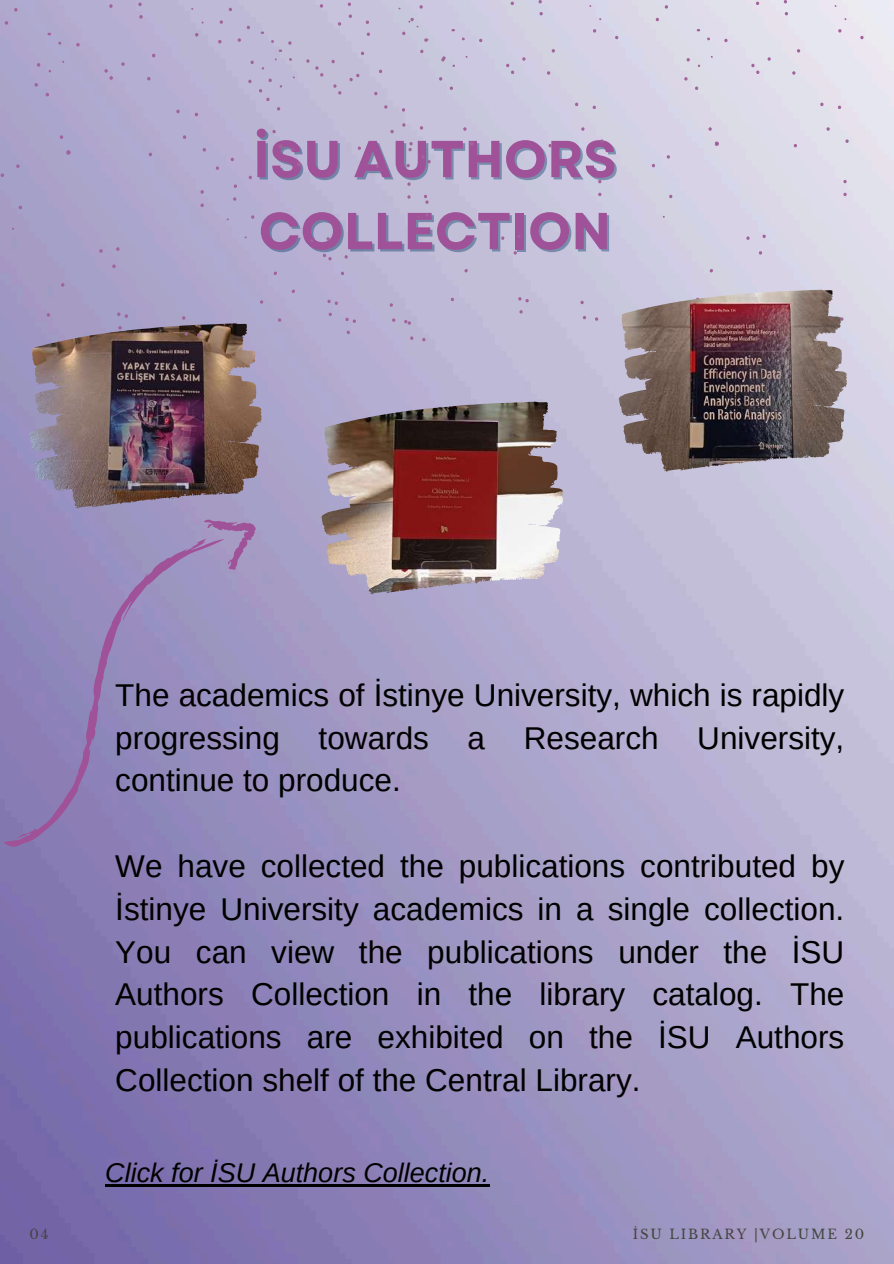
<style>
.page{position:relative;width:894px;height:1264px;background:#fff}
.page>*{position:absolute;margin:0;border:0;box-sizing:border-box;transform-origin:0 0}
.t1{font:700 51.9px/72px "Garet";color:#a05298}
.t2{font:31.5px/42.8px "Arimo";color:#000;text-align:justify}
.t3{font:italic 27px "Arimo";color:#000}
.t4{font:13.2px "Libre Baskerville";letter-spacing:.14em;color:#444440}
</style>
<div class="page">
<img style="left:0;top:0;width:893px;height:1263px">
<img style="left:528px;top:412px;width:35px;height:84px">
<svg style="left:651px;top:0;width:212px;height:321px;background:#d7d2df"></svg>
<img style="left:813px;top:300px;width:33px;height:79px">
<img style="left:228px;top:333px;width:33px;height:81px">
<div style="left:195px;top:498px;width:73px;height:24px;background:#a59bc3"></div>
<svg style="left:0;top:522px;width:297px;height:333px;background:#9589bb"></svg>
<svg style="left:0;top:3px;width:222px;height:334px;background:#aca4c9"></svg>
<svg style="left:406px;top:0;width:212px;height:321px;background:#cbc7de"></svg>
<svg style="left:215px;top:3px;width:213px;height:320px;background:#bbb5d4"></svg>
<hr style="left:105px;top:1184px;width:384px;height:2px;background:#000">
<svg style="left:233px;top:21px;width:213px;height:320px;background:#bcb6d4"></svg>
<h1 class="t1" style="left:253px;top:123px;width:365px">İSU AUTHORS<br>COLLECTION</h1>
<p class="t2" style="left:115px;top:673px;width:730px">The academics of İstinye University, which is rapidly progressing towards a Research University, continue to produce.</p>
<p class="t2" style="left:115px;top:844px;width:730px">We have collected the publications contributed by İstinye University academics in a single collection.<br>You can view the publications under the İSU Authors Collection in the library catalog. The publications are exhibited on the İSU Authors Collection shelf of the Central Library.</p>
<p class="t3" style="left:105px;top:1157px;width:385px">Click for İSU Authors Collection.</p>
<p class="t4" style="left:29px;top:1226px;width:21px">04</p>
<p class="t4" style="left:632px;top:1226px;width:233px">İSU LIBRARY |VOLUME 20</p>
</div>
